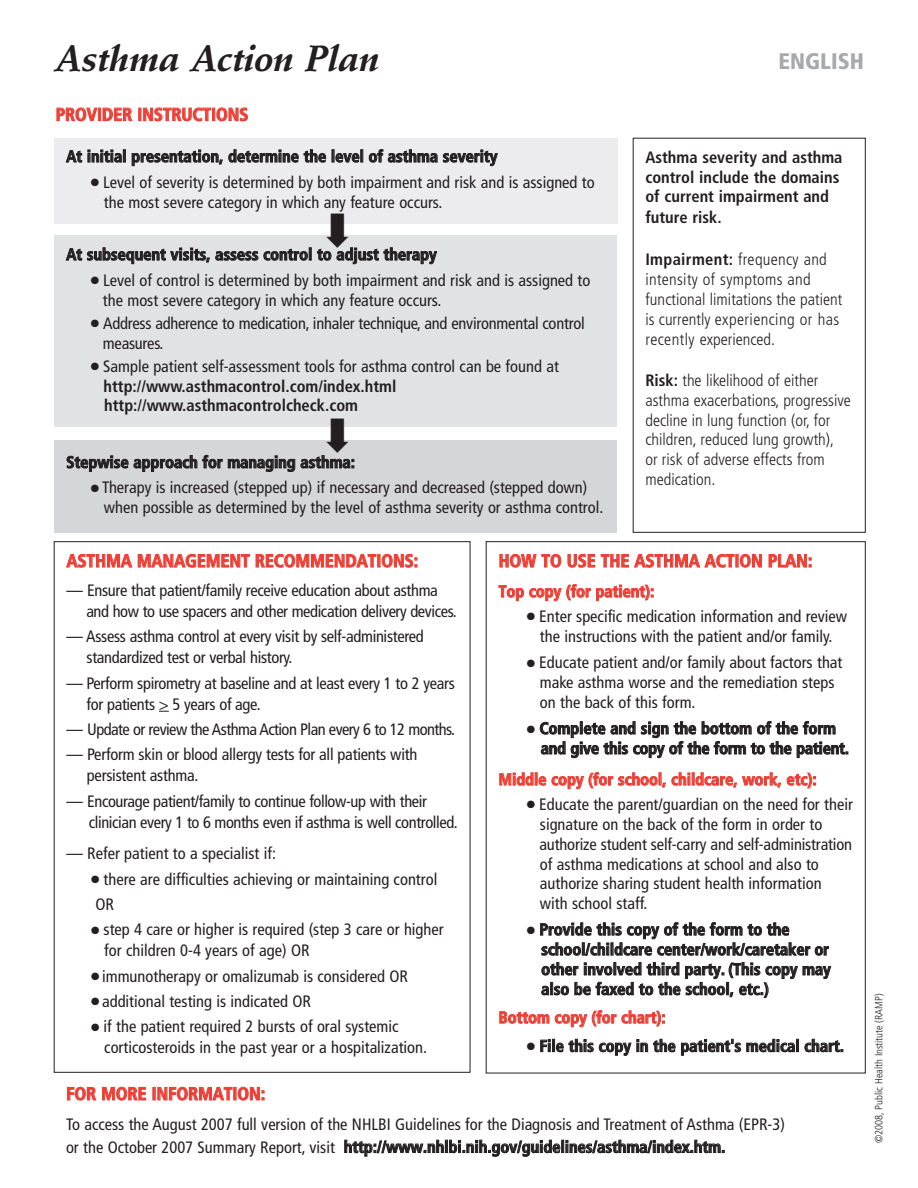
<style>
.page{position:relative;width:918px;height:1188px;background:#fff}
.page>*{position:absolute;margin:0;border:0;box-sizing:border-box;transform-origin:0 0}
.t1{font:italic 700 36px "Stempel Schneidler";color:#231f20}
.t2{font:900 condensed 22.5px "Frutiger";color:#a8a9ad}
.t3{font:700 condensed 18px "Frutiger";color:#ee3e34}
.t4{font:condensed 16.5px/20px "Frutiger";color:#231f20}
.t5{font:700 condensed 16.5px/20px "Frutiger";color:#231f20}
.t6{font:condensed 16.5px/21px "Frutiger";letter-spacing:-.02em;color:#231f20}
.t7{font:300 condensed 16.5px/19.8px "Frutiger";color:#231f20}
.t8{font:300 condensed 16.5px/19.8px "Frutiger";letter-spacing:.02em;color:#231f20}
.t9{font:condensed 16.5px/21px "Frutiger";letter-spacing:-.025em;color:#231f20}
.t10{font:700 condensed 16.5px "Frutiger";color:#ee3e34}
.t11{font:condensed 16.5px "Frutiger";letter-spacing:-.035em;color:#231f20}
.t12{font:300 condensed 10.5px "Frutiger";color:#231f20}
.s1{font-weight:400}
.s2{font-weight:700}
</style>
<div class="page">
<div style="left:54px;top:138px;width:564px;height:85px;background:#ececee"></div>
<div style="left:54px;top:440px;width:562px;height:92px;background:#d5d6d8"></div>
<div style="left:54px;top:236px;width:562px;height:192px;background:#e1e2e4"></div>
<div style="left:633px;top:138px;width:233px;height:394px;border:1px solid #231f20"></div>
<svg style="left:327px;top:223px;width:21px;height:13px"></svg>
<svg style="left:327px;top:427px;width:21px;height:1px"></svg>
<h1 class="t1" style="left:56px;top:43px;width:326px">Asthma Action Plan</h1>
<p class="t3" style="left:56px;top:107px;width:194px">PROVIDER INSTRUCTIONS</p>
<p class="t5" style="left:66px;top:148px;width:433px">At initial presentation, determine the level of asthma severity</p>
<p class="t4" style="left:104px;top:173px;width:492px;text-indent:-13px">● Level of severity is determined by both impairment and risk and is assigned to the most severe category in which any feature occurs.</p>
<p class="t5" style="left:66px;top:246px;width:372px">At subsequent visits, assess control to adjust therapy</p>
<p class="t4" style="left:103px;top:271px;width:489px;text-indent:-12px">● Level of control is determined by both impairment and risk and is assigned to the most severe category in which any feature occurs.</p>
<p class="t4" style="left:103px;top:314px;width:483px;text-indent:-12px">● Address adherence to medication, inhaler technique, and environmental control measures.</p>
<p class="t5" style="left:104px;top:357px;width:457px;text-indent:-13px">● <span class="s1">Sample patient self-assessment tools for asthma control can be found at </span>http://www.asthmacontrol.com/index.html http://www.asthmacontrolcheck.com</p>
<p class="t5" style="left:66px;top:454px;width:290px">Stepwise approach for managing asthma:</p>
<p class="t4" style="left:104px;top:479px;width:501px;text-indent:-13px">● Therapy is increased (stepped up) if necessary and decreased (stepped down) when possible as determined by the level of asthma severity or asthma control.</p>
<h2 class="t2" style="left:779px;top:52px;width:87px">ENGLISH</h2>
<p class="t5" style="left:645px;top:148px;width:199px">Asthma severity and asthma control include the domains of current impairment and future risk.</p>
<p class="t8" style="left:645px;top:251px;width:199px"><span class="s2">Impairment:</span> frequency and intensity of symptoms and functional limitations the patient is currently experiencing or has recently experienced.</p>
<p class="t7" style="left:645px;top:372px;width:207px"><span class="s2">Risk:</span> the likelihood of either asthma exacerbations, progressive decline in lung function (or, for children, reduced lung growth),<br>or risk of adverse effects from medication.</p>
<p class="t3" style="left:67px;top:554px;width:353px">ASTHMA MANAGEMENT RECOMMENDATIONS:</p>
<p class="t6" style="left:86px;top:581px;width:372px;text-indent:-20px">— Ensure that patient/family receive education about asthma and how to use spacers and other medication delivery devices.</p>
<p class="t6" style="left:87px;top:627px;width:339px;text-indent:-20px">— Assess asthma control at every visit by self-administered standardized test or verbal history.</p>
<p class="t6" style="left:87px;top:674px;width:370px;text-indent:-20px">— Perform spirometry at baseline and at least every 1 to 2 years for patients &gt; 5 years of age.</p>
<p class="t11" style="left:66px;top:723px;width:390px">— Update or review the Asthma Action Plan every 6 to 12 months.</p>
<p class="t4" style="left:87px;top:745px;width:332px;line-height:21px;text-indent:-21px">— Perform skin or blood allergy tests for all patients with persistent asthma.</p>
<p class="t9" style="left:89px;top:792px;width:371px;text-indent:-22px">— Encourage patient/family to continue follow-up with their clinician every 1 to 6 months even if asthma is well controlled.</p>
<p class="t4" style="left:66px;top:845px;width:211px">— Refer patient to a specialist if:</p>
<p class="t4" style="left:91px;top:868px;width:348px;line-height:25.3px">● there are difficulties achieving or maintaining control<br>OR</p>
<p class="t4" style="left:104px;top:920px;width:341px;line-height:21px;text-indent:-13px">● step 4 care or higher is required (step 3 care or higher for children 0-4 years of age) OR</p>
<p class="t4" style="left:91px;top:967px;width:318px">● immunotherapy or omalizumab is considered OR</p>
<p class="t4" style="left:91px;top:993px;width:221px">● additional testing is indicated OR</p>
<p class="t4" style="left:104px;top:1017px;width:324px;line-height:21px;text-indent:-13px">● if the patient required 2 bursts of oral systemic corticosteroids in the past year or a hospitalization.</p>
<p class="t3" style="left:499px;top:554px;width:315px">HOW TO USE THE ASTHMA ACTION PLAN:</p>
<p class="t10" style="left:499px;top:585px;width:157px">Top copy (for patient):</p>
<p class="t4" style="left:527px;top:608px;width:322px;text-align:center">● Enter specific medication information and review the instructions with the patient and/or family.</p>
<p class="t4" style="left:540px;top:654px;width:304px;text-indent:-13px">● Educate patient and/or family about factors that make asthma worse and the remediation steps on the back of this form.</p>
<p class="t5" style="left:541px;top:720px;width:310px;text-indent:-14px">● Complete and sign the bottom of the form and give this copy of the form to the patient.</p>
<p class="t10" style="left:499px;top:773px;width:320px">Middle copy (for school, childcare, work, etc):</p>
<p class="t4" style="left:539px;top:796px;width:315px;text-indent:-13px">● Educate the parent/guardian on the need for their signature on the back of the form in order to authorize student self-carry and self-administration of asthma medications at school and also to authorize sharing student health information with school staff.</p>
<p class="t5" style="left:541px;top:921px;width:291px;text-indent:-14px">● Provide this copy of the form to the school/childcare center/work/caretaker or other involved third party. (This copy may also be faxed to the school, etc.)</p>
<p class="t10" style="left:499px;top:1011px;width:169px">Bottom copy (for chart):</p>
<p class="t5" style="left:527px;top:1037px;width:319px">● File this copy in the patient's medical chart.</p>
<p class="t3" style="left:66px;top:1086px;width:201px">FOR MORE INFORMATION:</p>
<p class="t4" style="left:66px;top:1115px;width:721px;line-height:22.2px">To access the August 2007 full version of the NHLBI Guidelines for the Diagnosis and Treatment of Asthma (EPR-3) or the October 2007 Summary Report, visit <span class="s2">http://www.nhlbi.nih.gov/guidelines/asthma/index.htm.</span></p>
<p class="t12" style="left:874px;top:1135px;width:143px;rotate:-90deg">2008, Public Health Institute (RAMP)</p>
</div>
